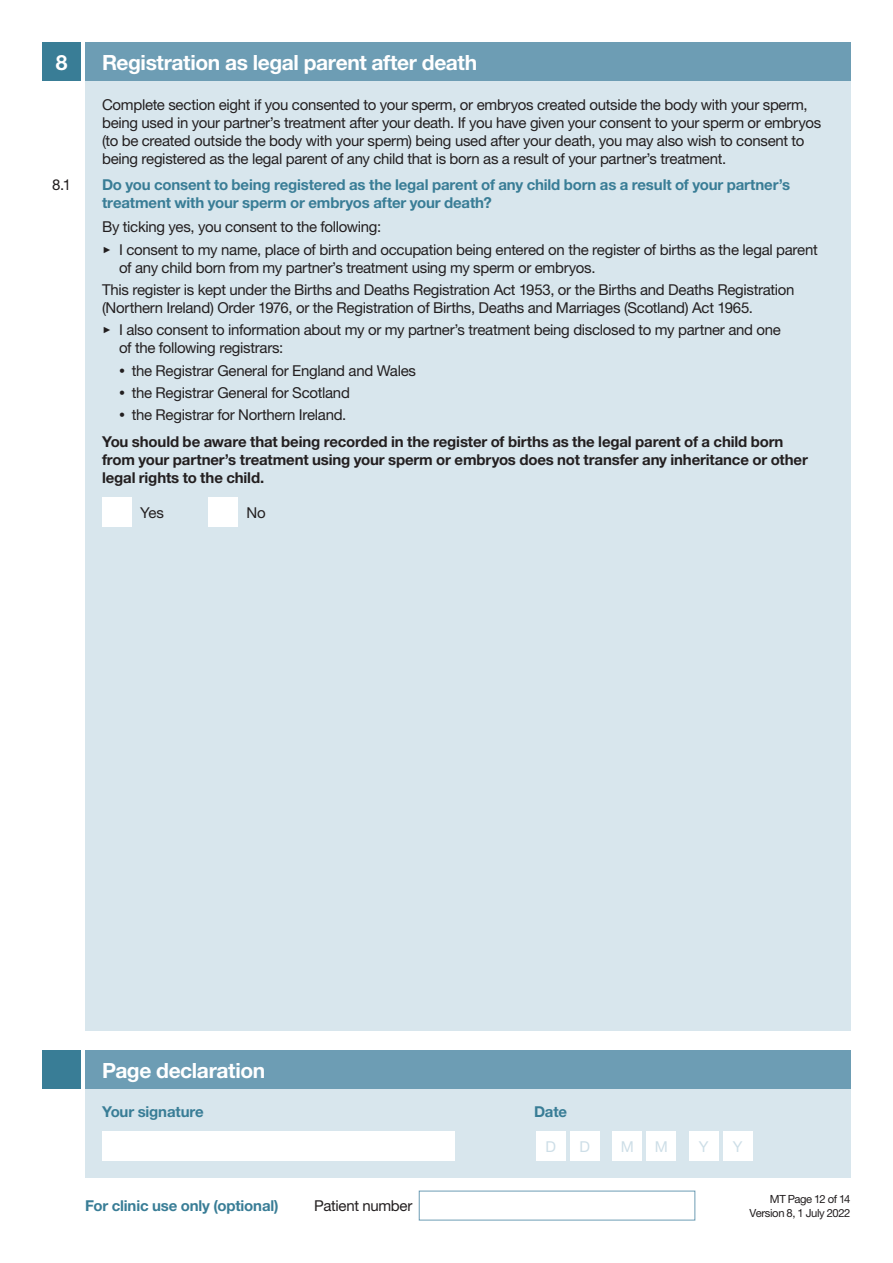
<style>
.page{position:relative;width:893px;height:1263px;background:#fff}
.page>*{position:absolute;margin:0;border:0;box-sizing:border-box;transform-origin:0 0}
.t1{font:700 21px "Helvetica Neue";letter-spacing:-.02em;color:#fff}
.t2{font:15px/18px "Helvetica Neue";letter-spacing:-.02em;color:#231f20}
.t3{font:700 15px/26.5px "Helvetica Neue";letter-spacing:-.01em;color:#231f20}
.t4{font:700 15px/18px "Helvetica Neue";letter-spacing:-.01em;color:#397d96}
.t5{font:15px "Helvetica Neue";color:#cddee7}
.t6{font:11.25px/13.5px "Helvetica Neue";letter-spacing:-.035em;color:#231f20;text-align:right}
.s1{font-family:"Montserrat";font-weight:300}
.s2{font-size:12px}
.s3{font-weight:400;font-size:12px}
.s4{font-weight:400}
</style>
<div class="page">
<div style="left:85px;top:81px;width:765px;height:950px;background:#d8e6ed"></div>
<div style="left:43px;top:43px;width:38px;height:38px;background:#397d96"></div>
<div style="left:85px;top:43px;width:765px;height:38px;background:#6d9db4"></div>
<div style="left:85px;top:1089px;width:765px;height:89px;background:#d8e6ed"></div>
<div style="left:536px;top:1131px;width:30px;height:30px;background:#fff"></div>
<div style="left:570px;top:1131px;width:30px;height:30px;background:#fff"></div>
<div style="left:612px;top:1131px;width:30px;height:30px;background:#fff"></div>
<div style="left:646px;top:1131px;width:30px;height:30px;background:#fff"></div>
<div style="left:689px;top:1131px;width:30px;height:30px;background:#fff"></div>
<div style="left:723px;top:1131px;width:30px;height:30px;background:#fff"></div>
<div style="left:102px;top:1131px;width:353px;height:30px;background:#fff"></div>
<div style="left:43px;top:1050px;width:38px;height:39px;background:#397d96"></div>
<div style="left:85px;top:1050px;width:765px;height:39px;background:#6d9db4"></div>
<div style="left:102px;top:497px;width:30px;height:30px;background:#fff"></div>
<div style="left:208px;top:497px;width:30px;height:30px;background:#fff"></div>
<h1 class="t1" style="left:56px;top:49px;width:13px">8</h1>
<h1 class="t1" style="left:102px;top:49px;width:377px">Registration as legal parent after death</h1>
<p class="t2" style="left:52px;top:176px;width:20px">8.1</p>
<p class="t2" style="left:102px;top:95px;width:721px">Complete section eight if you consented to your sperm, or embryos created outside the body with your sperm, being used in your partner’s treatment after your death. If you have given your consent to your sperm or embryos (to be created outside the body with your sperm) being used after your death, you may also wish to consent to being registered as the legal parent of any child that is born as a result of your partner’s treatment.</p>
<p class="t4" style="left:102px;top:175px;width:690px">Do you consent to being registered as the legal parent of any child born as a result of your partner’s treatment with your sperm or embryos after your death?</p>
<p class="t2" style="left:102px;top:216px;width:717px;line-height:22.2px">By ticking yes, you consent to the following:<br><span class="s1">▶</span> I consent to my name, place of birth and occupation being entered on the register of births as the legal parent</p>
<p class="t2" style="left:102px;top:256px;width:694px;line-height:22.2px;text-indent:17px">of any child born from my partner’s treatment using my sperm or embryos.<br>This register is kept under the Births and Deaths Registration Act 1953, or the Births and Deaths Registration</p>
<p class="t2" style="left:102px;top:296px;width:680px;line-height:22.2px">(Northern Ireland) Order 1976, or the Registration of Births, Deaths and Marriages (Scotland) Act 1965.<br><span class="s1">▶</span> I also consent to information about my or my partner’s treatment being disclosed to my partner and one</p>
<p class="t2" style="left:119px;top:339px;width:166px">of the following registrars:</p>
<p class="t2" style="left:119px;top:361px;width:299px"><span class="s2">•</span> the Registrar General for England and Wales</p>
<p class="t2" style="left:119px;top:383px;width:232px"><span class="s2">•</span> the Registrar General for Scotland</p>
<p class="t3" style="left:102px;top:401px;width:683px;text-indent:17px"><span class="s3">•</span> <span class="s4">the Registrar for Northern Ireland.<br></span>You should be aware that being recorded in the register of births as the legal parent of a child born</p>
<p class="t3" style="left:102px;top:450px;width:707px;line-height:18px">from your partner’s treatment using your sperm or embryos does not transfer any inheritance or other legal rights to the child.</p>
<p class="t2" style="left:140px;top:504px;width:25px">Yes</p>
<p class="t2" style="left:247px;top:504px;width:21px">No</p>
<h1 class="t1" style="left:102px;top:1057px;width:165px">Page declaration</h1>
<p class="t4" style="left:102px;top:1103px;width:103px">Your signature</p>
<p class="t4" style="left:534px;top:1103px;width:35px">Date</p>
<p class="t5" style="left:545px;top:1138px;width:12px">D</p>
<p class="t5" style="left:579px;top:1138px;width:12px">D</p>
<p class="t5" style="left:621px;top:1138px;width:15px">M</p>
<p class="t5" style="left:655px;top:1138px;width:15px">M</p>
<p class="t5" style="left:699px;top:1138px;width:11px">Y</p>
<p class="t5" style="left:733px;top:1138px;width:11px">Y</p>
<p class="t4" style="left:85px;top:1197px;width:195px">For clinic use only (optional)</p>
<p class="t2" style="left:314px;top:1197px;width:100px">Patient number</p>
<p class="t6" style="left:750px;top:1192px;width:102px">MT Page 12 of 14<br>Version 8, 1 July 2022</p>
</div>
